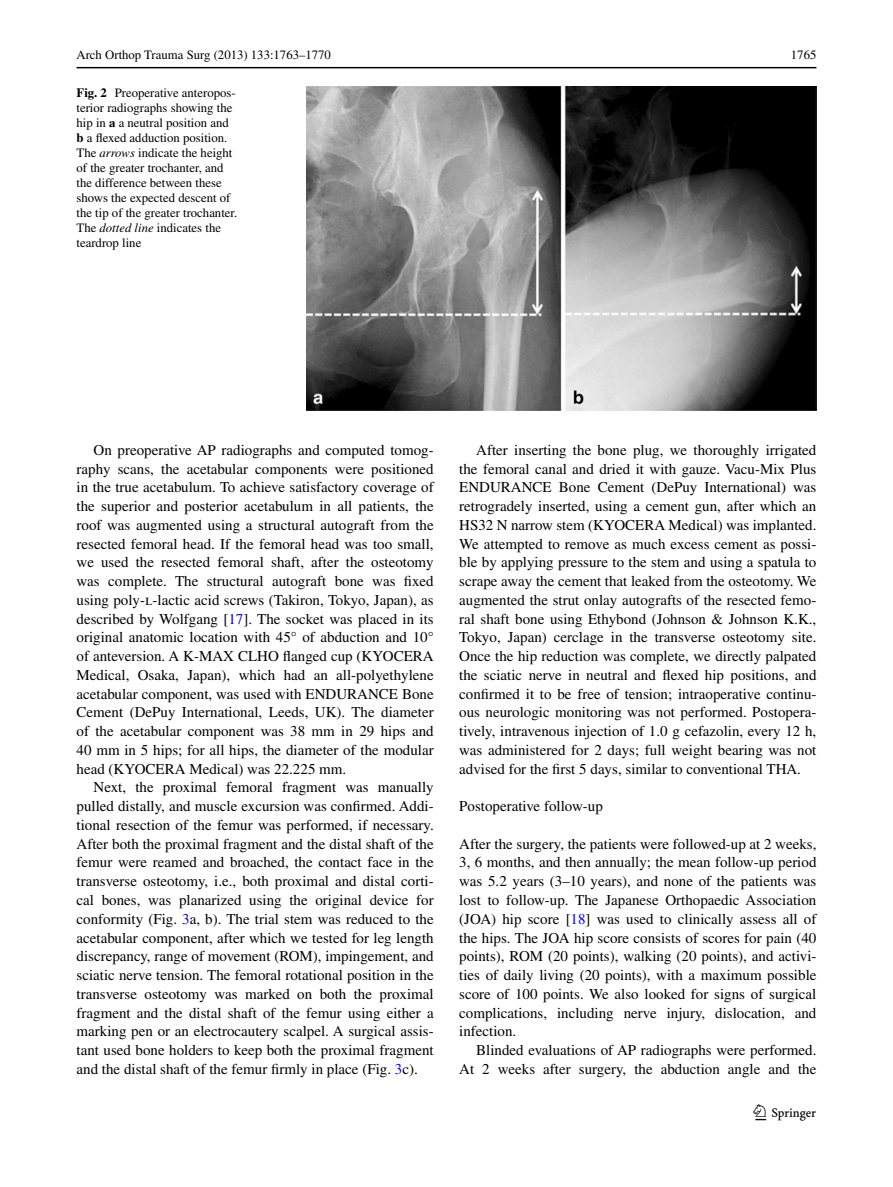
<style>
.page{position:relative;width:893px;height:1187px;background:#fff}
.page>*{position:absolute;margin:0;border:0;box-sizing:border-box;transform-origin:0 0}
.t1{font:22.5px "Springnew";color:#000}
.Para-Indent{font:15px/18.8px "Times";color:#000;text-align:justify}
.Para{font:15px/18.8px "Times";color:#000;text-align:justify}
.Section2{font:15px "Times";color:#000}
.fig_p_ragged{font:12.75px/15px "Times";color:#000}
.R-RHead{font:12.75px "Times";color:#000}
.s1{font-weight:700}
.s2{font-style:italic}
.s3{font-family:"Times Roman SC"}
.s4{color:#00f}
</style>
<div class="page">
<hr style="left:77px;top:67px;width:739px;height:1px;background:#000">
<img style="left:306px;top:87px;width:510px;height:323px">
<p class="R-RHead" style="left:77px;top:48px;width:256px">Arch Orthop Trauma Surg (2013) 133:1763–1770</p>
<p class="R-RHead" style="left:791px;top:48px;width:27px">1765</p>
<p class="fig_p_ragged" style="left:77px;top:85px;width:162px"><span class="s1">Fig. 2</span> Preoperative anteropos&shy;terior radiographs showing the hip in <span class="s1">a</span> a neutral position and <span class="s1">b</span> a flexed adduction position.<br>The <span class="s2">arrows</span> indicate the height of the greater trochanter, and the difference between these shows the expected descent of the tip of the greater trochanter.<br>The <span class="s2">dotted line</span> indicates the teardrop line</p>
<p class="Para-Indent" style="left:77px;top:440px;width:359px;text-indent:17px">On preoperative AP radiographs and computed tomog&shy;raphy scans, the acetabular components were positioned in the true acetabulum. To achieve satisfactory coverage of the superior and posterior acetabulum in all patients, the roof was augmented using a structural autograft from the resected femoral head. If the femoral head was too small, we used the resected femoral shaft, after the osteotomy was complete. The structural autograft bone was fixed using poly-<span class="s3">l</span>-lactic acid screws (Takiron, Tokyo, Japan), as described by Wolfgang [<span class="s4">17</span>]. The socket was placed in its original anatomic location with 45° of abduction and 10° of anteversion. A K-MAX CLHO flanged cup (KYOCERA Medical, Osaka, Japan), which had an all-polyethylene acetabular component, was used with ENDURANCE Bone Cement (DePuy International, Leeds, UK). The diameter of the acetabular component was 38 mm in 29 hips and 40 mm in 5 hips; for all hips, the diameter of the modular head (KYOCERA Medical) was 22.225 mm.</p>
<p class="Para-Indent" style="left:77px;top:777px;width:359px;text-indent:17px">Next, the proximal femoral fragment was manually pulled distally, and muscle excursion was confirmed. Addi&shy;tional resection of the femur was performed, if necessary.<br>After both the proximal fragment and the distal shaft of the femur were reamed and broached, the contact face in the transverse osteotomy, i.e., both proximal and distal corti&shy;cal bones, was planarized using the original device for conformity (Fig. <span class="s4">3</span>a, b). The trial stem was reduced to the acetabular component, after which we tested for leg length discrepancy, range of movement (ROM), impingement, and sciatic nerve tension. The femoral rotational position in the transverse osteotomy was marked on both the proximal fragment and the distal shaft of the femur using either a marking pen or an electrocautery scalpel. A surgical assis&shy;tant used bone holders to keep both the proximal fragment and the distal shaft of the femur firmly in place (Fig. <span class="s4">3</span>c).</p>
<p class="Para-Indent" style="left:459px;top:440px;width:359px;text-indent:17px">After inserting the bone plug, we thoroughly irrigated the femoral canal and dried it with gauze. Vacu-Mix Plus ENDURANCE Bone Cement (DePuy International) was retrogradely inserted, using a cement gun, after which an HS32 N narrow stem (KYOCERA Medical) was implanted.<br>We attempted to remove as much excess cement as possi&shy;ble by applying pressure to the stem and using a spatula to scrape away the cement that leaked from the osteotomy. We augmented the strut onlay autografts of the resected femo&shy;ral shaft bone using Ethybond (Johnson &amp; Johnson K.K., Tokyo, Japan) cerclage in the transverse osteotomy site.<br>Once the hip reduction was complete, we directly palpated the sciatic nerve in neutral and flexed hip positions, and confirmed it to be free of tension; intraoperative continu&shy;ous neurologic monitoring was not performed. Postopera&shy;tively, intravenous injection of 1.0 g cefazolin, every 12 h, was administered for 2 days; full weight bearing was not advised for the first 5 days, similar to conventional THA.</p>
<p class="Section2" style="left:459px;top:797px;width:145px">Postoperative follow‑up</p>
<p class="Para" style="left:459px;top:834px;width:359px">After the surgery, the patients were followed-up at 2 weeks, 3, 6 months, and then annually; the mean follow-up period was 5.2 years (3–10 years), and none of the patients was lost to follow-up. The Japanese Orthopaedic Association (JOA) hip score [<span class="s4">18</span>] was used to clinically assess all of the hips. The JOA hip score consists of scores for pain (40 points), ROM (20 points), walking (20 points), and activi&shy;ties of daily living (20 points), with a maximum possible score of 100 points. We also looked for signs of surgical complications, including nerve injury, dislocation, and infection.</p>
<p class="Para-Indent" style="left:459px;top:1040px;width:359px;text-align:right">Blinded evaluations of AP radiographs were performed.<br>At 2 weeks after surgery, the abduction angle and the</p>
<h1 class="t1" style="left:755px;top:1104px;width:62px">1 3</h1>
</div>
